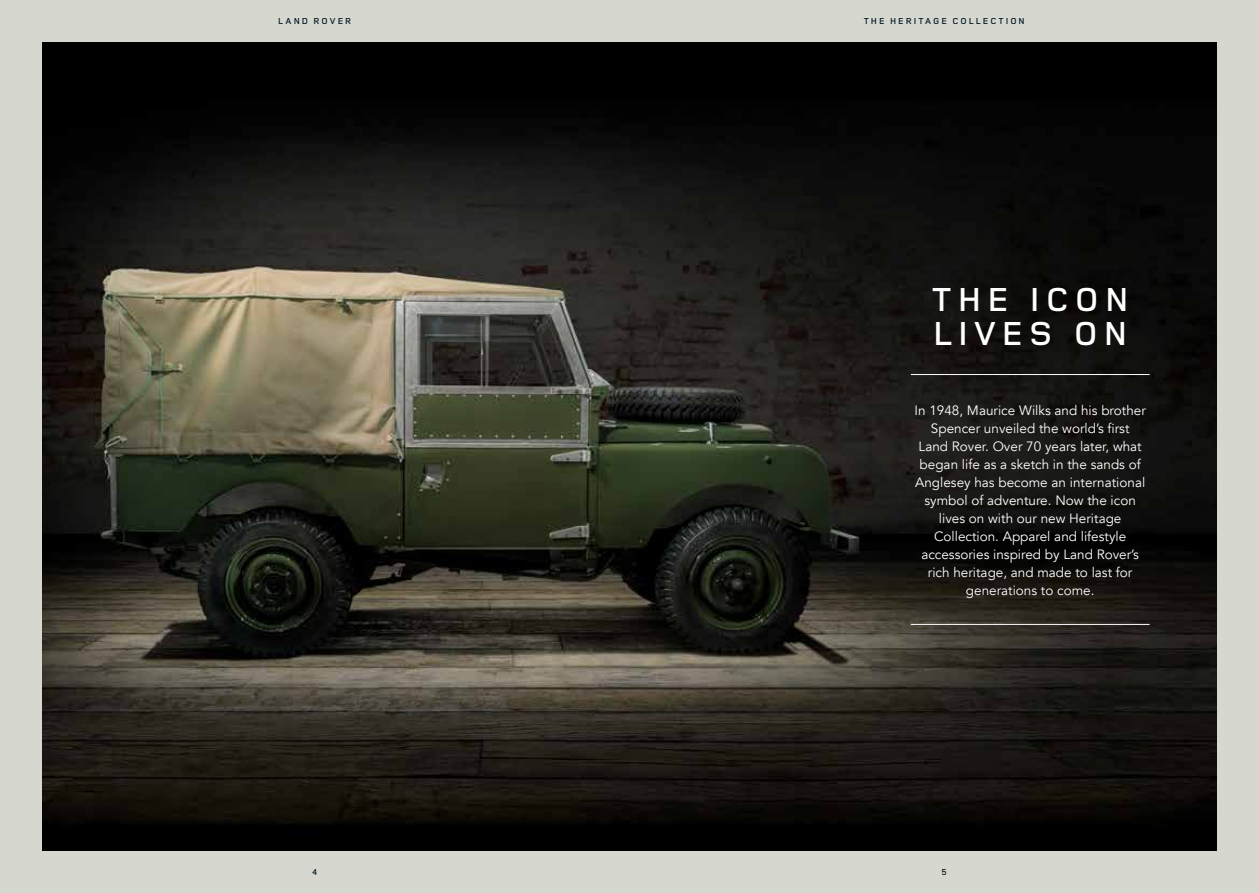
<style>
.page{position:relative;width:1259px;height:893px;background:#d6d7cf}
.page>*{position:absolute;margin:0;border:0;box-sizing:border-box;transform-origin:0 0}
.t1{font:600 34.5px/34.5px "Land Rover Wide";letter-spacing:.1em;color:#fff}
.t2{font:13.5px/18px "Avenir";color:#fff;text-align:center}
.t3{font:600 9px "Land Rover Wide";letter-spacing:.14em;color:#001724}
</style>
<div class="page">
<img style="left:43px;top:43px;width:1173px;height:807px">
<hr style="left:911px;top:624px;width:238px;height:1px;background:#fff">
<hr style="left:911px;top:374px;width:238px;height:1px;background:#fff">
<p class="t3" style="left:278px;top:15px;width:75px">LAND ROVER</p>
<p class="t3" style="left:863px;top:15px;width:163px">THE HERITAGE COLLECTION</p>
<h1 class="t1" style="left:930px;top:280px;width:201px">THE ICON<br>LIVES ON</h1>
<p class="t2" style="left:914px;top:401px;width:233px">In 1948, Maurice Wilks and his brother Spencer unveiled the world’s first Land Rover. Over 70 years later, what began life as a sketch in the sands of Anglesey has become an international symbol of adventure. Now the icon lives on with our new Heritage Collection. Apparel and lifestyle accessories inspired by Land Rover’s rich heritage, and made to last for generations to come.</p>
<p class="t3" style="left:312px;top:866px;width:7px">4</p>
<p class="t3" style="left:941px;top:866px;width:8px">5</p>
</div>
